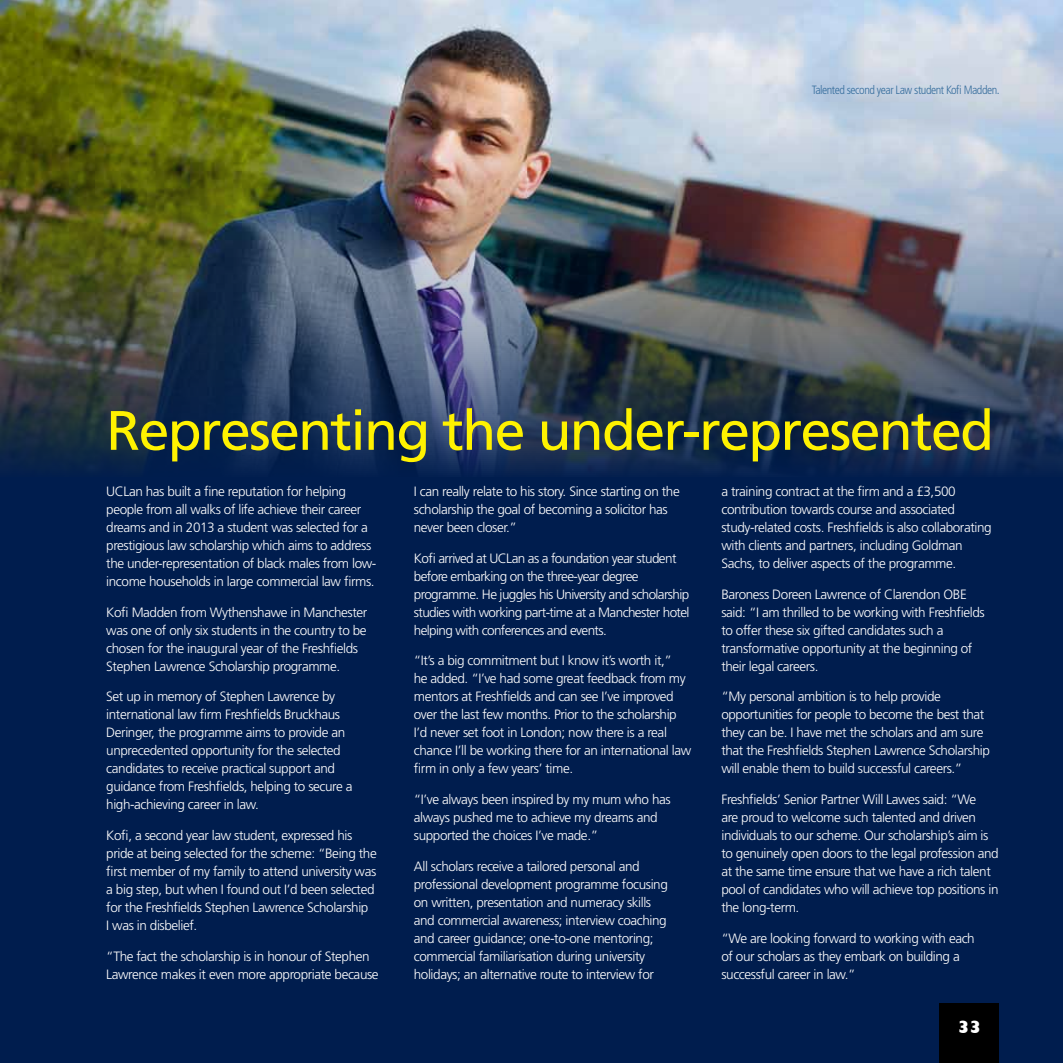
<style>
.page{position:relative;width:1063px;height:1063px;background:#001d4e}
.page>*{position:absolute;margin:0;border:0;box-sizing:border-box;transform-origin:0 0}
.t1{font:55.5px "Frutiger LT";letter-spacing:-.03em;color:#fff200}
.t2{font:800 18px "Humanist 521 BT";color:#fff}
.t3{font:300 13.5px/18px "Frutiger LT";letter-spacing:-.03em;color:#fff}
.t4{font:300 condensed 12px "Frutiger LT";letter-spacing:-.04em;color:#356d9c}
</style>
<div class="page">
<img style="left:0;top:0;width:1063px;height:473px">
<div style="left:940px;top:1003px;width:59px;height:60px;background:#000"></div>
<p class="t4" style="left:812px;top:83px;width:189px">Talented second year Law student Kofi Madden.</p>
<h1 class="t1" style="left:106px;top:398px;width:889px">Representing the under-represented</h1>
<p class="t3" style="left:106px;top:482px;width:272px">UCLan has built a fine reputation for helping people from all walks of life achieve their career dreams and in 2013 a student was selected for a prestigious law scholarship which aims to address the under-representation of black males from low&shy;income households in large commercial law firms.</p>
<p class="t3" style="left:106px;top:603px;width:263px">Kofi Madden from Wythenshawe in Manchester was one of only six students in the country to be chosen for the inaugural year of the Freshfields Stephen Lawrence Scholarship programme.</p>
<p class="t3" style="left:106px;top:688px;width:248px">Set up in memory of Stephen Lawrence by international law firm Freshfields Bruckhaus Deringer, the programme aims to provide an unprecedented opportunity for the selected candidates to receive practical support and guidance from Freshfields, helping to secure a high-achieving career in law.</p>
<p class="t3" style="left:106px;top:827px;width:272px">Kofi, a second year law student, expressed his pride at being selected for the scheme: “Being the first member of my family to attend university was a big step, but when I found out I’d been selected for the Freshfields Stephen Lawrence Scholarship<br>I was in disbelief.</p>
<p class="t3" style="left:106px;top:947px;width:274px">“The fact the scholarship is in honour of Stephen<br>Lawrence makes it even more appropriate because</p>
<p class="t3" style="left:414px;top:482px;width:267px">I can really relate to his story. Since starting on the scholarship the goal of becoming a solicitor has never been closer.”</p>
<p class="t3" style="left:414px;top:549px;width:277px">Kofi arrived at UCLan as a foundation year student before embarking on the three-year degree programme. He juggles his University and scholarship studies with working part-time at a Manchester hotel helping with conferences and events.</p>
<p class="t3" style="left:414px;top:652px;width:279px">“It’s a big commitment but I know it’s worth it,”<br>he added. “I’ve had some great feedback from my mentors at Freshfields and can see I’ve improved over the last few months. Prior to the scholarship I’d never set foot in London; now there is a real chance I’ll be working there for an international law firm in only a few years’ time.</p>
<p class="t3" style="left:414px;top:791px;width:258px">“I’ve always been inspired by my mum who has always pushed me to achieve my dreams and supported the choices I’ve made.”</p>
<p class="t3" style="left:414px;top:857px;width:256px">All scholars receive a tailored personal and professional development programme focusing on written, presentation and numeracy skills and commercial awareness; interview coaching and career guidance; one-to-one mentoring; commercial familiarisation during university holidays; an alternative route to interview for</p>
<p class="t3" style="left:721px;top:482px;width:272px">a training contract at the firm and a £3,500 contribution towards course and associated study-related costs. Freshfields is also collaborating with clients and partners, including Goldman Sachs, to deliver aspects of the programme.</p>
<p class="t3" style="left:721px;top:585px;width:265px">Baroness Doreen Lawrence of Clarendon OBE said: “I am thrilled to be working with Freshfields to offer these six gifted candidates such a transformative opportunity at the beginning of their legal careers.</p>
<p class="t3" style="left:721px;top:688px;width:270px">“My personal ambition is to help provide opportunities for people to become the best that they can be. I have met the scholars and am sure that the Freshfields Stephen Lawrence Scholarship will enable them to build successful careers.”</p>
<p class="t3" style="left:721px;top:791px;width:279px">Freshfields’ Senior Partner Will Lawes said: “We<br>are proud to welcome such talented and driven individuals to our scheme. Our scholarship’s aim is to genuinely open doors to the legal profession and at the same time ensure that we have a rich talent pool of candidates who will achieve top positions in the long-term.</p>
<p class="t3" style="left:721px;top:929px;width:255px">“We are looking forward to working with each of our scholars as they embark on building a successful career in law.”</p>
<h2 class="t2" style="left:958px;top:1016px;width:25px">33</h2>
</div>
